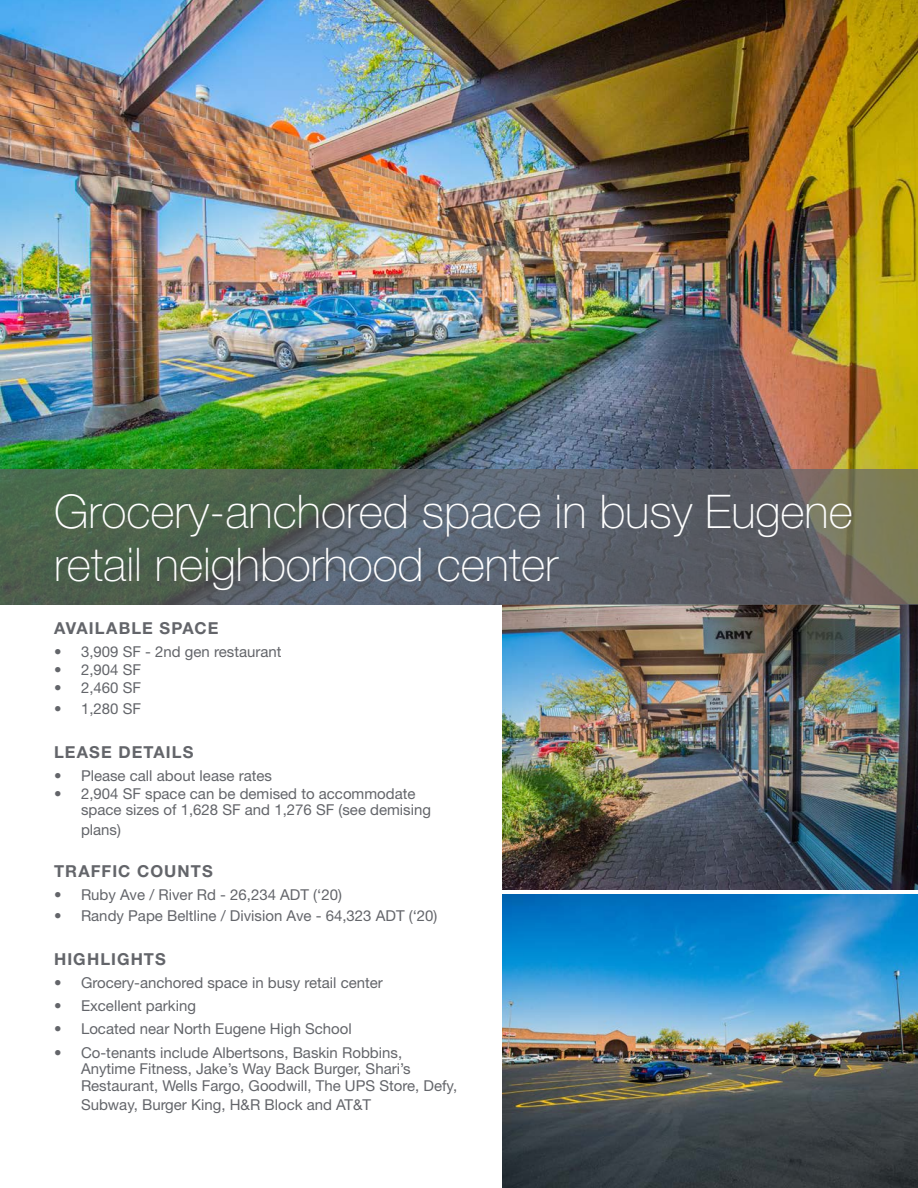
<style>
.page{position:relative;width:918px;height:1188px;background:#fff}
.page>*{position:absolute;margin:0;border:0;box-sizing:border-box;transform-origin:0 0}
.WHITE_30pt_35pt_Sub-head{font:100 46.5px/52.5px "Helvetica Neue LT Std";color:#fff}
.GRAY_subhead_13_PT_BOLD{font:700 16.5px "Helvetica Neue LT Std";letter-spacing:.065em;color:#63656a}
.t1{font:15px/16.5px "Helvetica Neue LT Std";color:#63656a}
</style>
<div class="page">
<img style="left:0;top:0;width:918px;height:469px">
<img style="left:502px;top:605px;width:416px;height:285px">
<img style="left:502px;top:894px;width:416px;height:294px">
<svg style="left:0;top:469px;width:918px;height:136px;background:#59635f"></svg>
<p class="WHITE_30pt_35pt_Sub-head" style="left:54px;top:485px;width:800px">Grocery-anchored space in busy Eugene retail neighborhood center</p>
<p class="GRAY_subhead_13_PT_BOLD" style="left:54px;top:618px;width:166px">AVAILABLE SPACE</p>
<p class="t1" style="left:54px;top:643px;width:229px">• 3,909 SF - 2nd gen restaurant</p>
<p class="t1" style="left:54px;top:661px;width:89px">• 2,904 SF</p>
<p class="t1" style="left:54px;top:679px;width:89px">• 2,460 SF</p>
<p class="t1" style="left:54px;top:700px;width:89px">• 1,280 SF</p>
<p class="GRAY_subhead_13_PT_BOLD" style="left:54px;top:742px;width:141px">LEASE DETAILS</p>
<p class="t1" style="left:54px;top:767px;width:220px">• Please call about lease rates</p>
<p class="t1" style="left:81px;top:785px;width:352px;text-indent:-27px">• 2,904 SF space can be demised to accommodate space sizes of 1,628 SF and 1,276 SF (see demising</p>
<p class="t1" style="left:81px;top:821px;width:42px">plans)</p>
<p class="GRAY_subhead_13_PT_BOLD" style="left:54px;top:861px;width:160px">TRAFFIC COUNTS</p>
<p class="t1" style="left:54px;top:886px;width:289px">• Ruby Ave / River Rd - 26,234 ADT (‘20)</p>
<p class="t1" style="left:54px;top:907px;width:385px">• Randy Pape Beltline / Division Ave - 64,323 ADT (‘20)</p>
<p class="GRAY_subhead_13_PT_BOLD" style="left:54px;top:949px;width:113px">HIGHLIGHTS</p>
<p class="t1" style="left:54px;top:974px;width:330px">• Grocery-anchored space in busy retail center</p>
<p class="t1" style="left:54px;top:997px;width:144px">• Excellent parking</p>
<p class="t1" style="left:54px;top:1021px;width:299px">• Located near North Eugene High School</p>
<p class="t1" style="left:81px;top:1044px;width:378px;text-indent:-27px">• Co-tenants include Albertsons, Baskin Robbins,<br>Anytime Fitness, Jake’s Way Back Burger, Shari’s<br>Restaurant, Wells Fargo, Goodwill, The UPS Store, Defy,</p>
<p class="t1" style="left:81px;top:1096px;width:292px">Subway, Burger King, H&amp;R Block and AT&amp;T</p>
</div>
